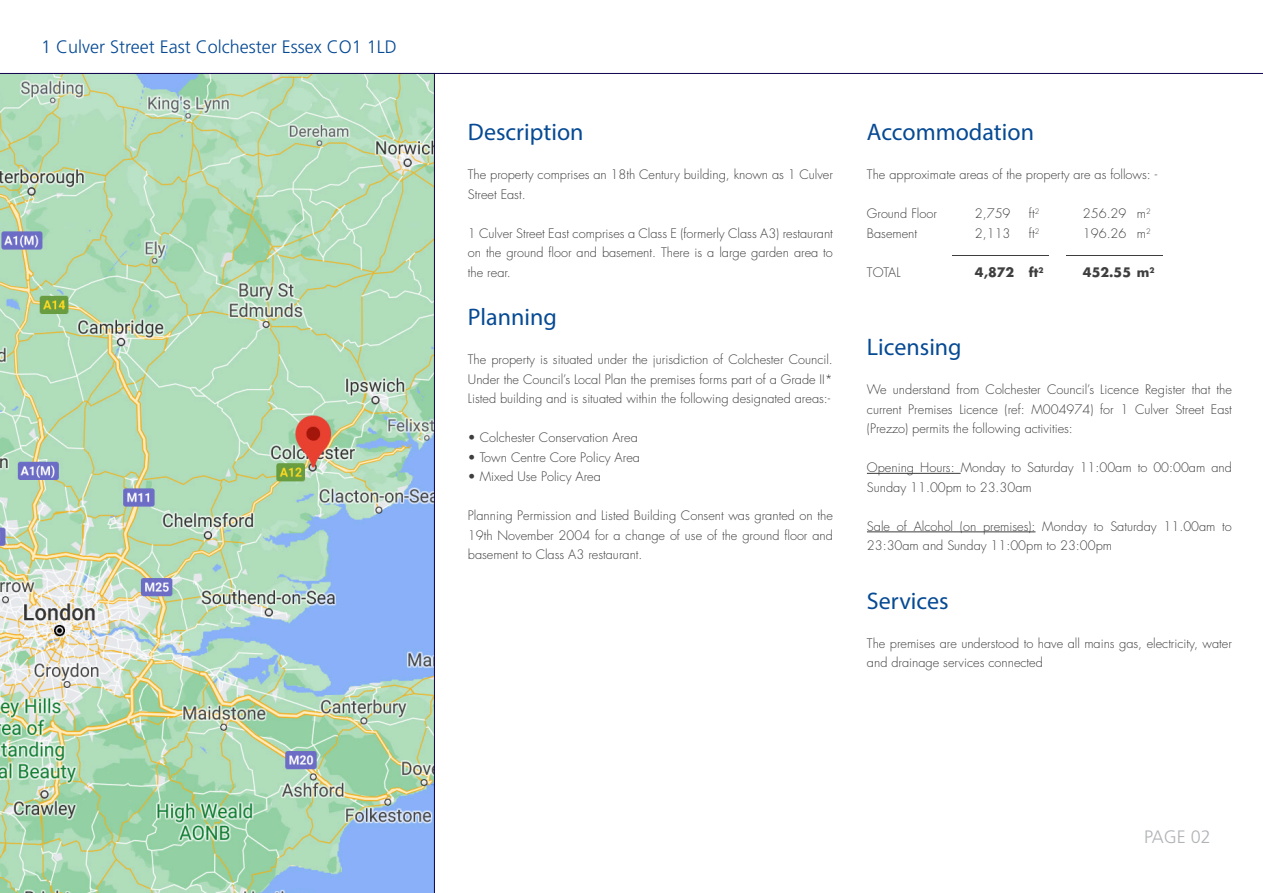
<style>
.page{position:relative;width:1263px;height:893px;background:#fff}
.page>*{position:absolute;margin:0;border:0;box-sizing:border-box;transform-origin:0 0}
.t1{font:24px "Myriad Pro";color:#064a94}
.t2{font:300 18px "Frutiger LT Std";color:#064a94}
.Head_1{font:300 18px "Frutiger LT Std";color:#b1b3b6}
.t3{font:300 12.75px/19.5px "Futura Std";color:#3e3e3f}
.t4{font:700 12.75px "Futura Std";color:#3e3e3f}
</style>
<div class="page">
<hr style="left:41px;top:73px;width:1222px;height:1px;background:#0f034f">
<hr style="left:867px;top:473px;width:94px;height:1px;background:#3e3e3f">
<hr style="left:867px;top:532px;width:168px;height:1px;background:#3e3e3f">
<svg style="left:0;top:73px;width:435px;height:820px;background:#afd2bb"></svg>
<hr style="left:952px;top:255px;width:96px;height:1px;background:#3e3e3f">
<hr style="left:1066px;top:255px;width:96px;height:1px;background:#3e3e3f">
<p class="t2" style="left:41px;top:36px;width:357px">1 Culver Street East Colchester Essex CO1 1LD</p>
<p class="t1" style="left:468px;top:117px;width:117px">Description</p>
<p class="t3" style="left:468px;top:165px;width:367px">The property comprises an 18th Century building, known as 1 Culver<br>Street East.</p>
<p class="t3" style="left:468px;top:224px;width:366px;text-align:justify">1 Culver Street East comprises a Class E (formerly Class A3) restaurant on the ground floor and basement. There is a large garden area to the rear.</p>
<p class="t1" style="left:468px;top:302px;width:90px">Planning</p>
<p class="t3" style="left:468px;top:350px;width:366px;text-align:justify">The property is situated under the jurisdiction of Colchester Council.<br>Under the Council’s Local Plan the premises forms part of a Grade II* Listed building and is situated within the following designated areas:-</p>
<p class="t3" style="left:468px;top:428px;width:171px">• Colchester Conservation Area</p>
<p class="t3" style="left:468px;top:448px;width:174px">• Town Centre Core Policy Area</p>
<p class="t3" style="left:468px;top:467px;width:134px">• Mixed Use Policy Area</p>
<p class="t3" style="left:468px;top:506px;width:366px;text-align:justify">Planning Permission and Listed Building Consent was granted on the 19th November 2004 for a change of use of the ground floor and basement to Class A3 restaurant.</p>
<p class="t1" style="left:867px;top:117px;width:169px">Accommodation</p>
<p class="t3" style="left:867px;top:165px;width:292px">The approximate areas of the property are as follows: -</p>
<p class="t3" style="left:867px;top:204px;width:72px">Ground Floor</p>
<p class="t3" style="left:975px;top:204px;width:37px">2,759</p>
<p class="t3" style="left:1029px;top:204px;width:12px">ft<sup>2</sup></p>
<p class="t3" style="left:1083px;top:204px;width:69px">256.29 m<sup>2</sup></p>
<p class="t3" style="left:867px;top:224px;width:52px">Basement</p>
<p class="t3" style="left:975px;top:224px;width:37px">2,113</p>
<p class="t3" style="left:1029px;top:224px;width:12px">ft<sup>2</sup></p>
<p class="t3" style="left:1083px;top:224px;width:69px">196.26 m<sup>2</sup></p>
<p class="t3" style="left:867px;top:263px;width:35px">TOTAL</p>
<p class="t4" style="left:975px;top:263px;width:70px">4,872 ft<sup>2</sup></p>
<p class="t4" style="left:1083px;top:263px;width:73px">452.55 m<sup>2</sup></p>
<p class="t1" style="left:867px;top:332px;width:96px">Licensing</p>
<p class="t3" style="left:867px;top:380px;width:367px;text-align:justify">We understand from Colchester Council’s Licence Register that the current Premises Licence (ref: M004974) for 1 Culver Street East (Prezzo) permits the following activities:</p>
<p class="t3" style="left:867px;top:458px;width:366px">Opening Hours: Monday to Saturday 11:00am to 00:00am and<br>Sunday 11.00pm to 23.30am</p>
<p class="t3" style="left:867px;top:517px;width:366px">Sale of Alcohol (on premises): Monday to Saturday 11.00am to<br>23:30am and Sunday 11:00pm to 23:00pm</p>
<p class="t1" style="left:867px;top:586px;width:83px">Services</p>
<p class="t3" style="left:867px;top:634px;width:366px">The premises are understood to have all mains gas, electricity, water and drainage services connected</p>
<p class="Head_1" style="left:1144px;top:827px;width:68px">PAGE 02</p>
</div>
